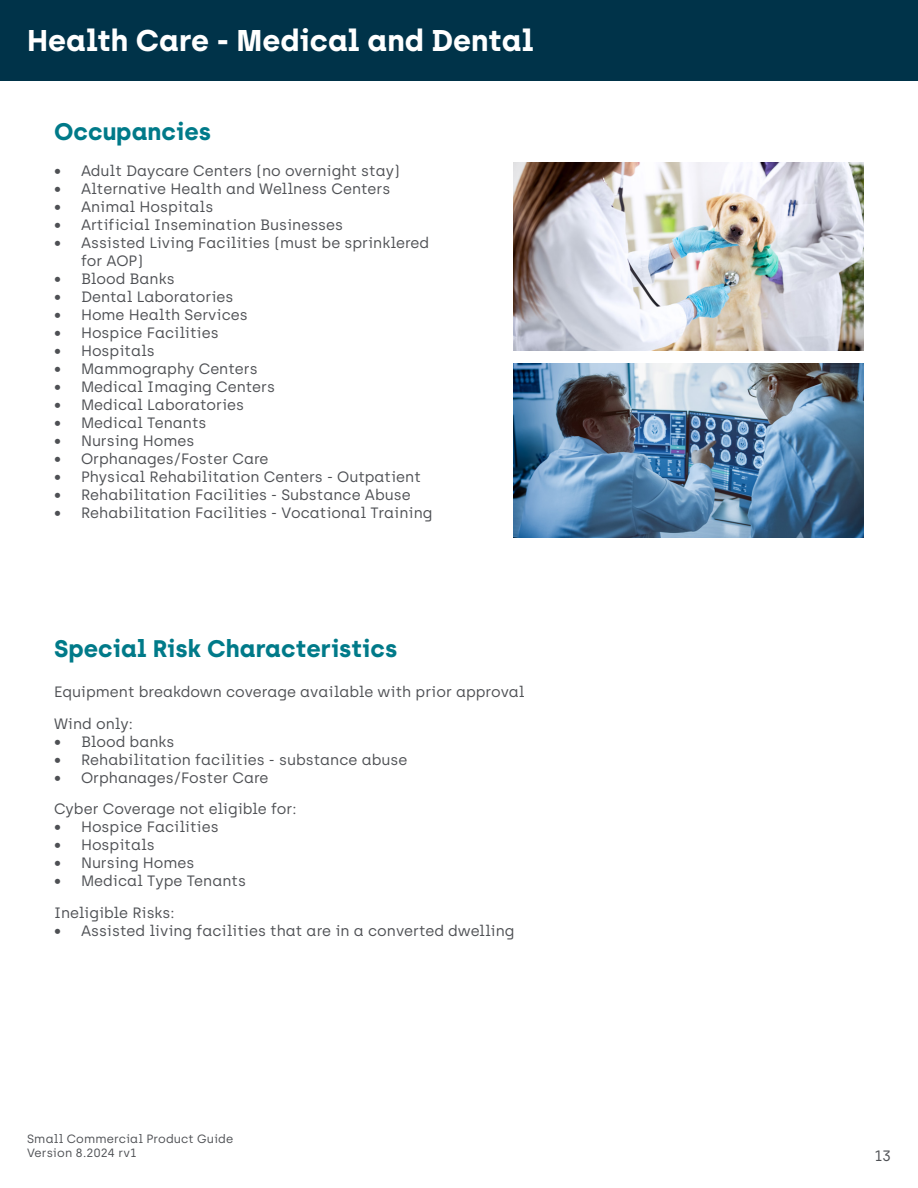
<style>
.page{position:relative;width:918px;height:1188px;background:#fff}
.page>*{position:absolute;margin:0;border:0;box-sizing:border-box;transform-origin:0 0}
.VR_Heading{font:700 30px "Archia";color:#fff}
.VR_Subtitle{font:700 24px "Archia";color:#007a89}
.Body{font:15px/18px "Archia";color:#4e5054}
.t1{font:12px/14.4px "Archia";letter-spacing:.005em;color:#4e5054}
</style>
<div class="page">
<div style="left:0;top:0;width:918px;height:81px;background:#003349"></div>
<img style="left:513px;top:163px;width:351px;height:187px">
<img style="left:513px;top:364px;width:351px;height:174px">
<p class="VR_Heading" style="left:27px;top:22px;width:508px">Health Care - Medical and Dental</p>
<p class="VR_Subtitle" style="left:54px;top:116px;width:159px">Occupancies</p>
<p class="Body" style="left:54px;top:162px;width:347px">• Adult Daycare Centers (no overnight stay)</p>
<p class="Body" style="left:54px;top:180px;width:338px">• Alternative Health and Wellness Centers</p>
<p class="Body" style="left:54px;top:198px;width:161px">• Animal Hospitals</p>
<p class="Body" style="left:54px;top:216px;width:291px">• Artificial Insemination Businesses</p>
<p class="Body" style="left:81px;top:234px;width:350px;text-indent:-27px">• Assisted Living Facilities (must be sprinklered for AOP)</p>
<p class="Body" style="left:54px;top:270px;width:122px">• Blood Banks</p>
<p class="Body" style="left:54px;top:288px;width:181px">• Dental Laboratories</p>
<p class="Body" style="left:54px;top:306px;width:195px">• Home Health Services</p>
<p class="Body" style="left:54px;top:324px;width:166px">• Hospice Facilities</p>
<p class="Body" style="left:54px;top:342px;width:102px">• Hospitals</p>
<p class="Body" style="left:54px;top:360px;width:205px">• Mammography Centers</p>
<p class="Body" style="left:54px;top:378px;width:223px">• Medical Imaging Centers</p>
<p class="Body" style="left:54px;top:396px;width:192px">• Medical Laboratories</p>
<p class="Body" style="left:54px;top:414px;width:154px">• Medical Tenants</p>
<p class="Body" style="left:54px;top:432px;width:142px">• Nursing Homes</p>
<p class="Body" style="left:54px;top:450px;width:216px">• Orphanages/Foster Care</p>
<p class="Body" style="left:54px;top:468px;width:368px">• Physical Rehabilitation Centers - Outpatient</p>
<p class="Body" style="left:54px;top:486px;width:358px">• Rehabilitation Facilities - Substance Abuse</p>
<p class="Body" style="left:54px;top:504px;width:380px">• Rehabilitation Facilities - Vocational Training</p>
<p class="VR_Subtitle" style="left:54px;top:634px;width:345px">Special Risk Characteristics</p>
<p class="Body" style="left:54px;top:683px;width:472px">Equipment breakdown coverage available with prior approval</p>
<p class="Body" style="left:54px;top:715px;width:81px">Wind only:</p>
<p class="Body" style="left:54px;top:733px;width:122px">• Blood banks</p>
<p class="Body" style="left:54px;top:751px;width:355px">• Rehabilitation facilities - substance abuse</p>
<p class="Body" style="left:54px;top:769px;width:216px">• Orphanages/Foster Care</p>
<p class="Body" style="left:54px;top:800px;width:244px">Cyber Coverage not eligible for:</p>
<p class="Body" style="left:54px;top:818px;width:166px">• Hospice Facilities</p>
<p class="Body" style="left:54px;top:836px;width:102px">• Hospitals</p>
<p class="Body" style="left:54px;top:854px;width:142px">• Nursing Homes</p>
<p class="Body" style="left:54px;top:872px;width:194px">• Medical Type Tenants</p>
<p class="Body" style="left:54px;top:904px;width:122px">Ineligible Risks:</p>
<p class="Body" style="left:54px;top:922px;width:462px">• Assisted living facilities that are in a converted dwelling</p>
<p class="t1" style="left:27px;top:1131px;width:208px">Small Commercial Product Guide<br>Version 8.2024 rv1</p>
<p class="Body" style="left:874px;top:1146px;width:18px">13</p>
</div>
